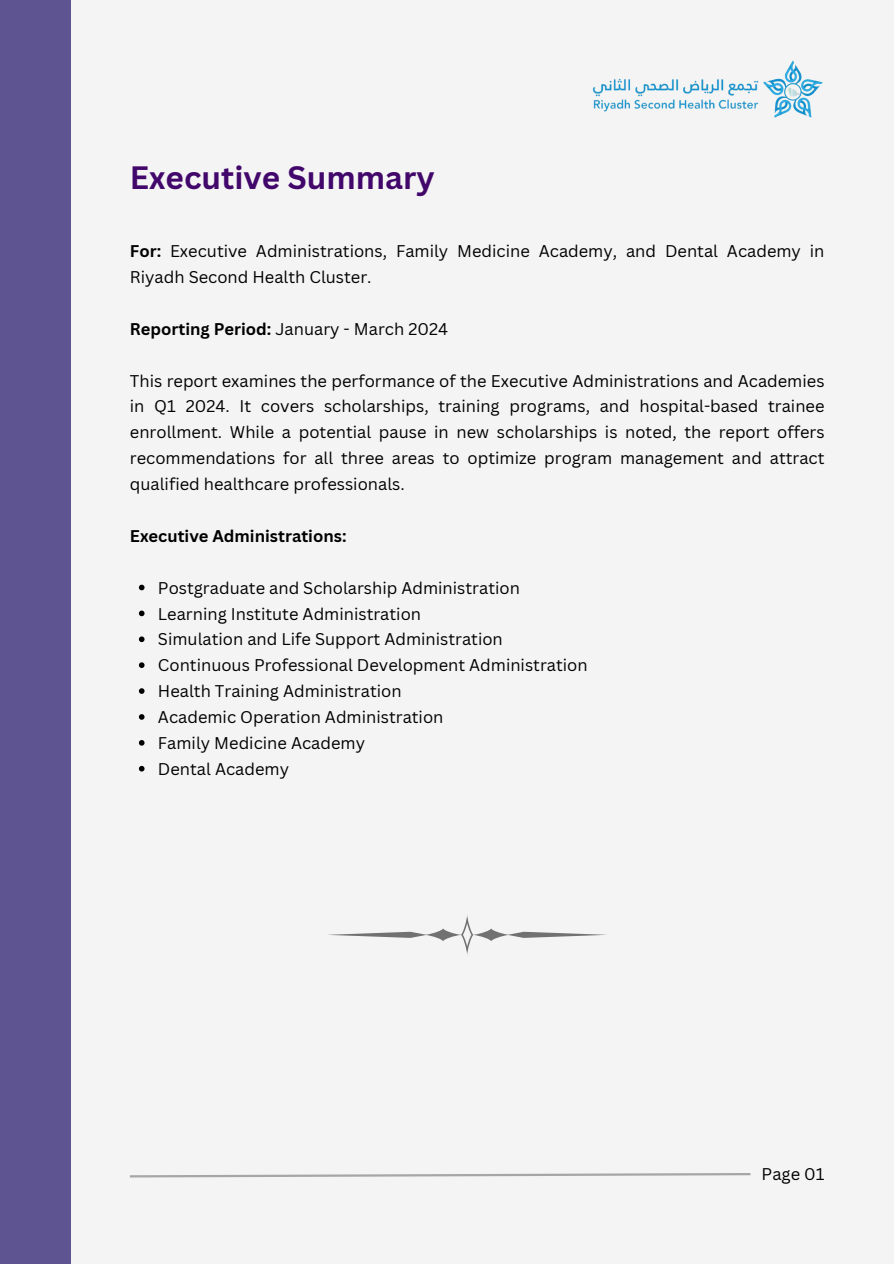
<style>
.page{position:relative;width:894px;height:1264px;background:#fff}
.page>*{position:absolute;margin:0;border:0;box-sizing:border-box;transform-origin:0 0}
.t1{font:700 31.5px "Canva Sans";color:#42076b}
.t2{font:16.5px/25.8px "Canva Sans";color:#000}
.t3{font:700 16.5px "Canva Sans";color:#000}
.s1{font-weight:700}
</style>
<div class="page">
<div style="left:0;top:0;width:893px;height:1263px;background:#f4f4f4"></div>
<div style="left:0;top:0;width:71px;height:1263px;background:#5d5491"></div>
<svg style="left:130px;top:1173px;width:621px;height:5px"></svg>
<svg style="left:139px;top:584px;width:5px;height:6px"></svg>
<svg style="left:139px;top:610px;width:5px;height:6px"></svg>
<svg style="left:139px;top:636px;width:5px;height:6px"></svg>
<svg style="left:139px;top:662px;width:5px;height:6px"></svg>
<svg style="left:139px;top:688px;width:5px;height:6px"></svg>
<svg style="left:139px;top:714px;width:5px;height:5px"></svg>
<svg style="left:139px;top:740px;width:5px;height:5px"></svg>
<svg style="left:139px;top:766px;width:5px;height:5px"></svg>
<svg style="left:328px;top:915px;width:279px;height:40px"></svg>
<img style="left:763px;top:60px;width:60px;height:58px">
<img style="left:592px;top:78px;width:167px;height:33px">
<h1 class="t1" style="left:130px;top:155px;width:306px">Executive Summary</h1>
<p class="t2" style="left:130px;top:238px;width:696px"><span class="s1">For:</span> Executive Administrations, Family Medicine Academy, and Dental Academy in<br>Riyadh Second Health Cluster.</p>
<p class="t2" style="left:130px;top:315px;width:319px"><span class="s1">Reporting Period:</span> January - March 2024</p>
<p class="t2" style="left:130px;top:367px;width:696px;text-align:justify">This report examines the performance of the Executive Administrations and Academies in Q1 2024. It covers scholarships, training programs, and hospital-based trainee enrollment. While a potential pause in new scholarships is noted, the report offers recommendations for all three areas to optimize program management and attract qualified healthcare professionals.</p>
<h2 class="t3" style="left:130px;top:524px;width:218px">Executive Administrations:</h2>
<p class="t2" style="left:158px;top:574px;width:363px">Postgraduate and Scholarship Administration</p>
<p class="t2" style="left:158px;top:600px;width:264px">Learning Institute Administration</p>
<p class="t2" style="left:158px;top:626px;width:346px">Simulation and Life Support Administration</p>
<p class="t2" style="left:158px;top:652px;width:431px">Continuous Professional Development Administration</p>
<p class="t2" style="left:158px;top:678px;width:245px">Health Training Administration</p>
<p class="t2" style="left:158px;top:703px;width:287px">Academic Operation Administration</p>
<p class="t2" style="left:158px;top:729px;width:208px">Family Medicine Academy</p>
<p class="t2" style="left:158px;top:755px;width:132px">Dental Academy</p>
<p class="t2" style="left:761px;top:1160px;width:64px">Page 01</p>
</div>
